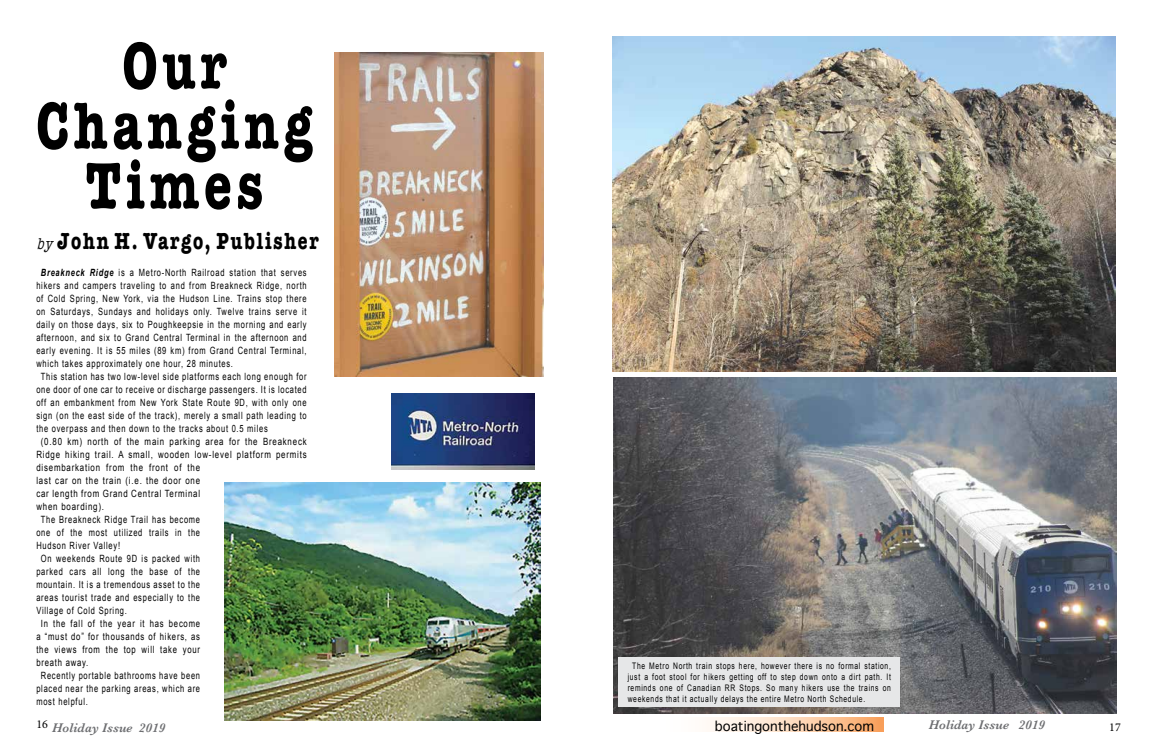
<style>
.page{position:relative;width:1152px;height:756px;background:#fff}
.page>*{position:absolute;margin:0;border:0;box-sizing:border-box;transform-origin:0 0}
.t1{font:700 68px/60px "American Typewriter";letter-spacing:.1em;color:#000;text-align:center;scale:.75 1}
.t2{font:700 24px "American Typewriter";letter-spacing:.1em;color:#000;scale:.75 1}
.t3{font:italic 600 13px "Baskerville";color:#6d6e71}
.t4{font:13px "Geneva";color:#000}
.t5{font:12px "Minion Pro";color:#000}
.t6{font:10px "Arial";letter-spacing:.1em;color:#000;scale:.75 1}
.t7{font:10px "Arial";letter-spacing:.1em;color:#000;scale:.79 1}
.t8{font:10px "Arial";letter-spacing:.1em;color:#000;scale:.77 1}
.t9{font:9px/11px "Arial";letter-spacing:.1em;color:#000;text-align:justify;scale:.75 1}
.s1{font-weight:400;font-style:italic;font-size:16px}
.s2{font-weight:700;font-style:italic}
</style>
<div class="page">
<svg style="left:707px;top:717px;width:176px;height:15px;background:#fdd5b6"></svg>
<img style="left:391px;top:393px;width:144px;height:76px">
<img style="left:224px;top:483px;width:317px;height:237px">
<img style="left:612px;top:36px;width:504px;height:336px">
<img style="left:613px;top:377px;width:504px;height:336px">
<img style="left:335px;top:52px;width:209px;height:324px">
<div style="left:619px;top:657px;width:281px;height:50px;background:#e6e7e8"></div>
<h1 class="t1" style="left:36px;top:32px;width:370px">Our<br>Changing<br>Times</h1>
<h2 class="t2" style="left:37px;top:220px;width:377px"><span class="s1">by</span> John H. Vargo, Publisher</h2>
<p class="t6" style="left:41px;top:266px;width:356px"><span class="s2">Breakneck Ridge</span> is a Metro-North Railroad station that serves</p>
<p class="t6" style="left:36px;top:279px;width:362px">hikers and campers traveling to and from Breakneck Ridge, north</p>
<p class="t6" style="left:36px;top:292px;width:362px">of Cold Spring, New York, via the Hudson Line. Trains stop there</p>
<p class="t6" style="left:36px;top:305px;width:362px">on Saturdays, Sundays and holidays only. Twelve trains serve it</p>
<p class="t6" style="left:36px;top:318px;width:362px">daily on those days, six to Poughkeepsie in the morning and early</p>
<p class="t6" style="left:36px;top:331px;width:362px">afternoon, and six to Grand Central Terminal in the afternoon and</p>
<p class="t6" style="left:36px;top:344px;width:362px">early evening. It is 55 miles (89 km) from Grand Central Terminal,</p>
<p class="t6" style="left:36px;top:357px;width:264px">which takes approximately one hour, 28 minutes.</p>
<p class="t6" style="left:41px;top:370px;width:356px">This station has two low-level side platforms each long enough for</p>
<p class="t6" style="left:36px;top:383px;width:362px">one door of one car to receive or discharge passengers. It is located</p>
<p class="t6" style="left:36px;top:396px;width:362px">off an embankment from New York State Route 9D, with only one</p>
<p class="t6" style="left:36px;top:409px;width:362px">sign (on the east side of the track), merely a small path leading to</p>
<p class="t6" style="left:36px;top:422px;width:310px">the overpass and then down to the tracks about 0.5 miles</p>
<p class="t7" style="left:41px;top:435px;width:338px">(0.80 km) north of the main parking area for the Breakneck</p>
<p class="t7" style="left:36px;top:448px;width:344px">Ridge hiking trail. A small, wooden low-level platform permits</p>
<p class="t7" style="left:36px;top:461px;width:209px">disembarkation from the front of the</p>
<p class="t7" style="left:36px;top:474px;width:209px">last car on the train (i.e. the door one</p>
<p class="t7" style="left:36px;top:487px;width:209px">car length from Grand Central Terminal</p>
<p class="t7" style="left:36px;top:500px;width:87px">when boarding).</p>
<p class="t6" style="left:41px;top:513px;width:214px">The Breakneck Ridge Trail has become</p>
<p class="t6" style="left:36px;top:526px;width:220px">one of the most utilized trails in the</p>
<p class="t6" style="left:36px;top:539px;width:113px">Hudson River Valley!</p>
<p class="t6" style="left:41px;top:552px;width:214px">On weekends Route 9D is packed with</p>
<p class="t6" style="left:36px;top:565px;width:220px">parked cars all long the base of the</p>
<p class="t6" style="left:36px;top:578px;width:220px">mountain. It is a tremendous asset to the</p>
<p class="t6" style="left:36px;top:591px;width:220px">areas tourist trade and especially to the</p>
<p class="t6" style="left:36px;top:604px;width:122px">Village of Cold Spring.</p>
<p class="t8" style="left:41px;top:617px;width:208px">In the fall of the year it has become</p>
<p class="t8" style="left:36px;top:630px;width:214px">a “must do” for thousands of hikers, as</p>
<p class="t8" style="left:36px;top:643px;width:214px">the views from the top will take your</p>
<p class="t8" style="left:36px;top:656px;width:69px">breath away.</p>
<p class="t6" style="left:41px;top:669px;width:214px">Recently portable bathrooms have been</p>
<p class="t6" style="left:36px;top:682px;width:220px">placed near the parking areas, which are</p>
<p class="t6" style="left:36px;top:695px;width:70px">most helpful.</p>
<p class="t9" style="left:628px;top:661px;width:353px;text-indent:5px">The Metro North train stops here, however there is no formal station, just a foot stool for hikers getting off to step down onto a dirt path. It reminds one of Canadian RR Stops. So many hikers use the trains on weekends that it actually delays the entire Metro North Schedule.</p>
<h3 class="t3" style="left:36px;top:719px;width:130px"><sup>16</sup> Holiday Issue 2019</h3>
<h3 class="t4" style="left:715px;top:719px;width:161px">boatingonthehudson.com</h3>
<h3 class="t3" style="left:929px;top:716px;width:118px">Holiday Issue 2019</h3>
<p class="t5" style="left:1109px;top:719px;width:13px">17</p>
</div>
